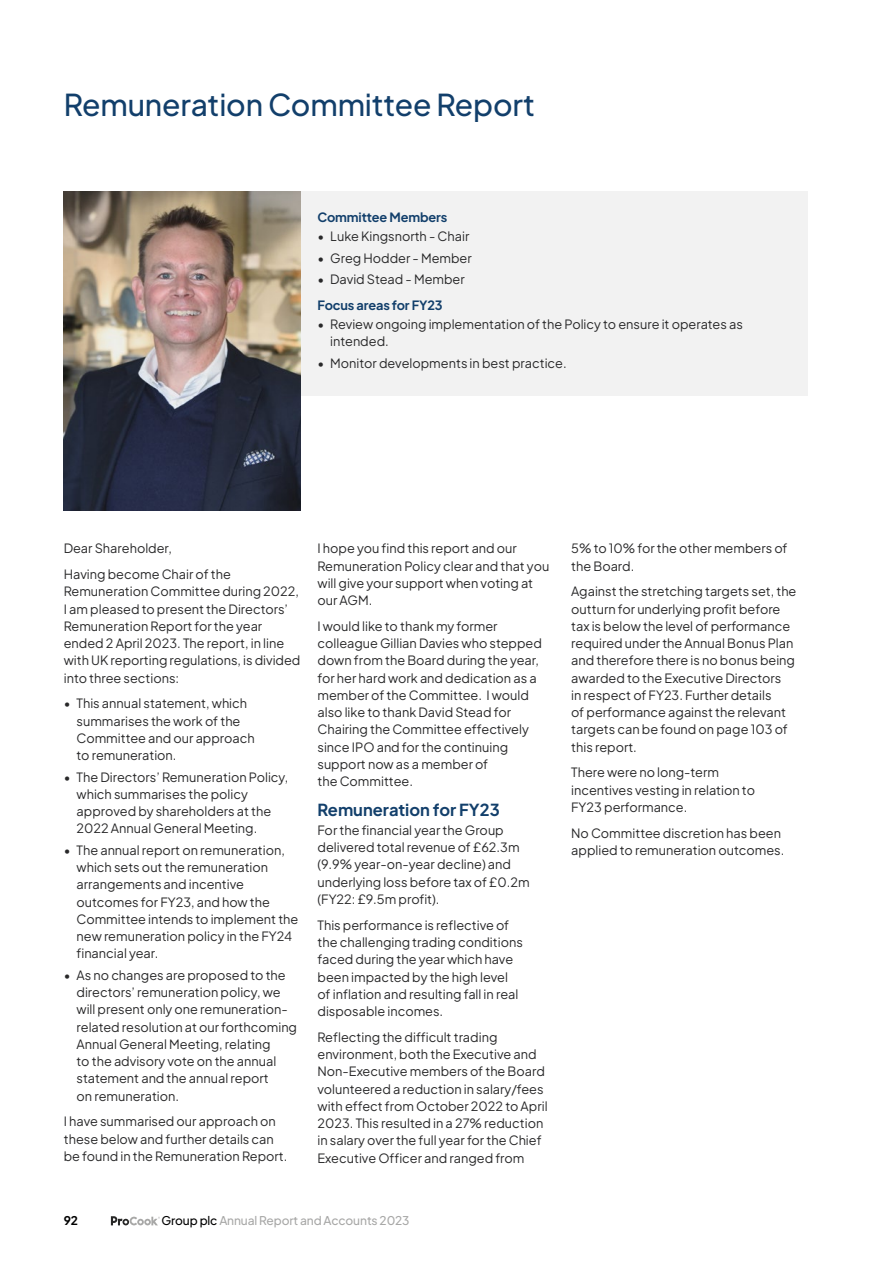
<style>
.page{position:relative;width:893px;height:1263px;background:#fff}
.page>*{position:absolute;margin:0;border:0;box-sizing:border-box;transform-origin:0 0}
.t1{font:500 30px "Plus Jakarta Sans";letter-spacing:-.005em;color:#123f6b}
.t2{font:700 16.5px "Plus Jakarta Sans";color:#123f6b}
.t3{font:12.75px/17.2px "Plus Jakarta Sans";color:#282829}
.t4{font:700 12.75px "Plus Jakarta Sans";letter-spacing:-.01em;color:#123f6b}
.t5{font:500 12px "Plus Jakarta Sans";letter-spacing:-.01em;color:#a8a8a7}
.t6{font:700 12px "Plus Jakarta Sans";color:#000}
.s1{color:#000}
</style>
<div class="page">
<div style="left:64px;top:191px;width:744px;height:204px;background:#f2f2f2"></div>
<img style="left:64px;top:191px;width:236px;height:319px">
<svg style="left:111px;top:1216px;width:49px;height:9px"></svg>
<h1 class="t1" style="left:64px;top:80px;width:473px">Remuneration Committee Report</h1>
<p class="t4" style="left:317px;top:205px;width:131px">Committee Members</p>
<p class="t3" style="left:317px;top:226px;width:153px">• Luke Kingsnorth - Chair</p>
<p class="t3" style="left:317px;top:248px;width:156px">• Greg Hodder - Member</p>
<p class="t3" style="left:317px;top:269px;width:149px">• David Stead - Member</p>
<p class="t4" style="left:317px;top:294px;width:127px">Focus areas for FY23</p>
<p class="t3" style="left:330px;top:314px;width:414px;text-indent:-13px">• Review ongoing implementation of the Policy to ensure it operates as intended.</p>
<p class="t3" style="left:317px;top:353px;width:251px">• Monitor developments in best practice.</p>
<p class="t3" style="left:64px;top:534px;width:169px;line-height:25.8px">Dear Shareholder,<br>Having become Chair of the</p>
<p class="t3" style="left:64px;top:582px;width:238px">Remuneration Committee during 2022, I am pleased to present the Directors’ Remuneration Report for the year ended 2 April 2023. The report, in line with UK reporting regulations, is divided into three sections:</p>
<p class="t3" style="left:77px;top:694px;width:180px;text-indent:-13px">• This annual statement, which summarises the work of the<br>Committee and our approach to remuneration.</p>
<p class="t3" style="left:77px;top:767px;width:213px;text-indent:-13px">• The Directors’ Remuneration Policy, which summarises the policy approved by shareholders at the<br>2022 Annual General Meeting.</p>
<p class="t3" style="left:77px;top:840px;width:223px;text-indent:-13px">• The annual report on remuneration, which sets out the remuneration arrangements and incentive outcomes for FY23, and how the<br>Committee intends to implement the new remuneration policy in the FY24 financial year.</p>
<p class="t3" style="left:77px;top:965px;width:222px;text-indent:-13px">• As no changes are proposed to the directors’ remuneration policy, we will present only one remuneration&shy;related resolution at our forthcoming<br>Annual General Meeting, relating<br>to the advisory vote on the annual statement and the annual report<br>on remuneration.</p>
<p class="t3" style="left:64px;top:1112px;width:225px">I have summarised our approach on these below and further details can be found in the Remuneration Report.</p>
<p class="t3" style="left:317px;top:539px;width:233px">I hope you find this report and our<br>Remuneration Policy clear and that you will give your support when voting at our AGM.</p>
<p class="t3" style="left:317px;top:616px;width:226px">I would like to thank my former colleague Gillian Davies who stepped down from the Board during the year, for her hard work and dedication as a member of the Committee. I would also like to thank David Stead for<br>Chairing the Committee effectively since IPO and for the continuing support now as a member of<br>the Committee.</p>
<p class="t2" style="left:317px;top:795px;width:184px">Remuneration for FY23</p>
<p class="t3" style="left:317px;top:820px;width:214px">For the financial year the Group delivered total revenue of £62.3m (9.9% year-on-year decline) and underlying loss before tax of £0.2m (FY22: £9.5m profit).</p>
<p class="t3" style="left:317px;top:915px;width:207px">This performance is reflective of the challenging trading conditions faced during the year which have been impacted by the high level of inflation and resulting fall in real disposable incomes.</p>
<p class="t3" style="left:317px;top:1027px;width:232px">Reflecting the difficult trading environment, both the Executive and Non-Executive members of the Board volunteered a reduction in salary/fees with effect from October 2022 to April 2023. This resulted in a 27% reduction in salary over the full year for the Chief Executive Officer and ranged from</p>
<p class="t3" style="left:571px;top:539px;width:218px">5% to 10% for the other members of the Board.</p>
<p class="t3" style="left:571px;top:582px;width:227px">Against the stretching targets set, the outturn for underlying profit before tax is below the level of performance required under the Annual Bonus Plan and therefore there is no bonus being awarded to the Executive Directors<br>in respect of FY23. Further details<br>of performance against the relevant targets can be found on page 103 of this report.</p>
<p class="t3" style="left:571px;top:763px;width:185px">There were no long-term incentives vesting in relation to<br>FY23 performance.</p>
<p class="t3" style="left:571px;top:823px;width:215px">No Committee discretion has been applied to remuneration outcomes.</p>
<p class="t6" style="left:64px;top:1210px;width:16px">92</p>
<p class="t5" style="left:161px;top:1210px;width:250px"><span class="s1">Group plc</span> Annual Report and Accounts 2023</p>
</div>
